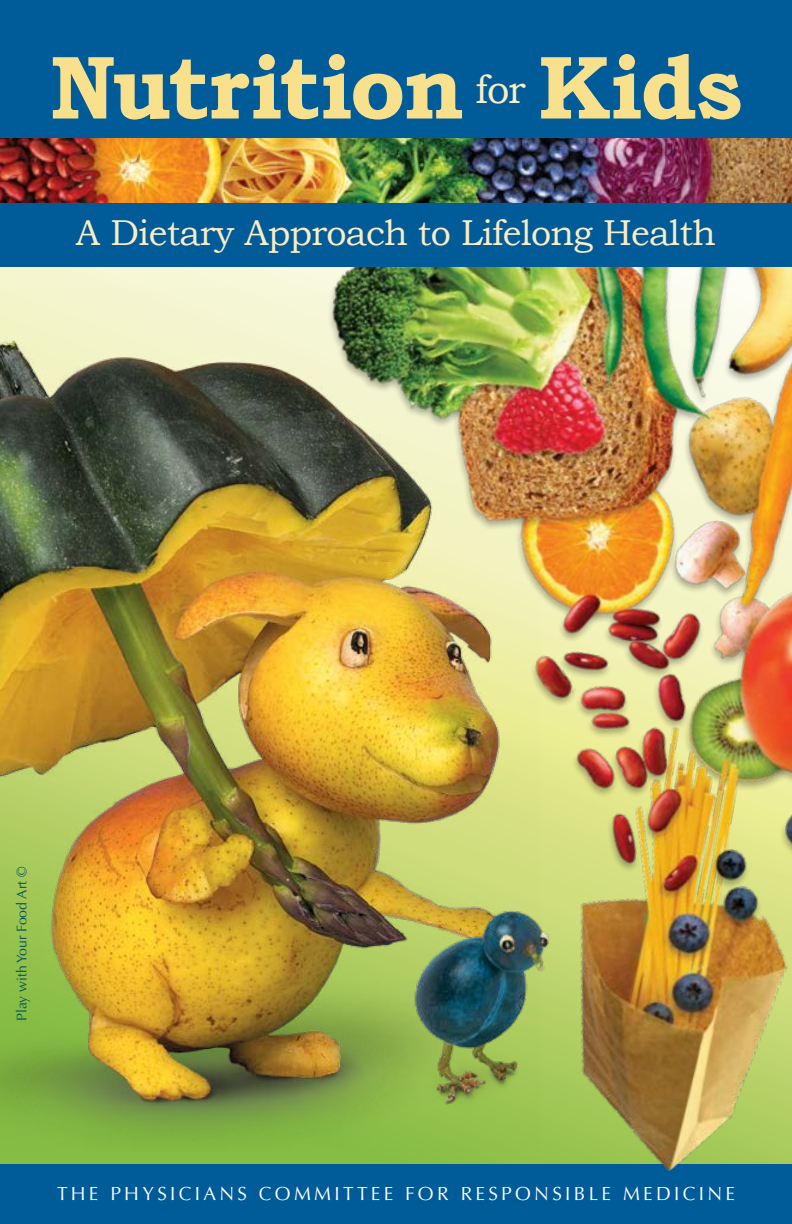
<style>
.page{position:relative;width:792px;height:1224px;background:#fff}
.page>*{position:absolute;margin:0;border:0;box-sizing:border-box;transform-origin:0 0}
.t1{font:700 90px "Bookman Old Style";letter-spacing:-.03em;color:#f8e08c}
.t2{font:40px "Bookman Old Style";color:#fbedc3}
.t3{font:36px "Bookman Old Style";letter-spacing:-.02em;color:#fbedc3}
.t4{font:19px "Optima LT Std";letter-spacing:.175em;color:#fff}
.t5{font:14px "Optima LT Std";color:#00535e}
</style>
<div class="page">
<div style="left:0;top:1165px;width:792px;height:59px;background:#005b99"></div>
<img style="left:136px;top:266px;width:656px;height:906px">
<img style="left:0;top:289px;width:540px;height:862px">
<img style="left:405px;top:842px;width:207px;height:281px">
<div style="left:0;top:0;width:792px;height:266px;background:#005b99"></div>
<img style="left:0;top:138px;width:792px;height:65px">
<h1 class="t1" style="left:49px;top:34px;width:416px">Nutrition</h1>
<h2 class="t2" style="left:476px;top:65px;width:52px">for</h2>
<h1 class="t1" style="left:538px;top:34px;width:206px">Kids</h1>
<h3 class="t3" style="left:76px;top:211px;width:642px">A Dietary Approach to Lifelong Health</h3>
<p class="t5" style="left:14px;top:1021px;width:156px;rotate:-90deg">Play with Your Food Art ©</p>
<p class="t4" style="left:57px;top:1182px;width:679px">THE PHYSICIANS COMMITTEE FOR RESPONSIBLE MEDICINE</p>
</div>
